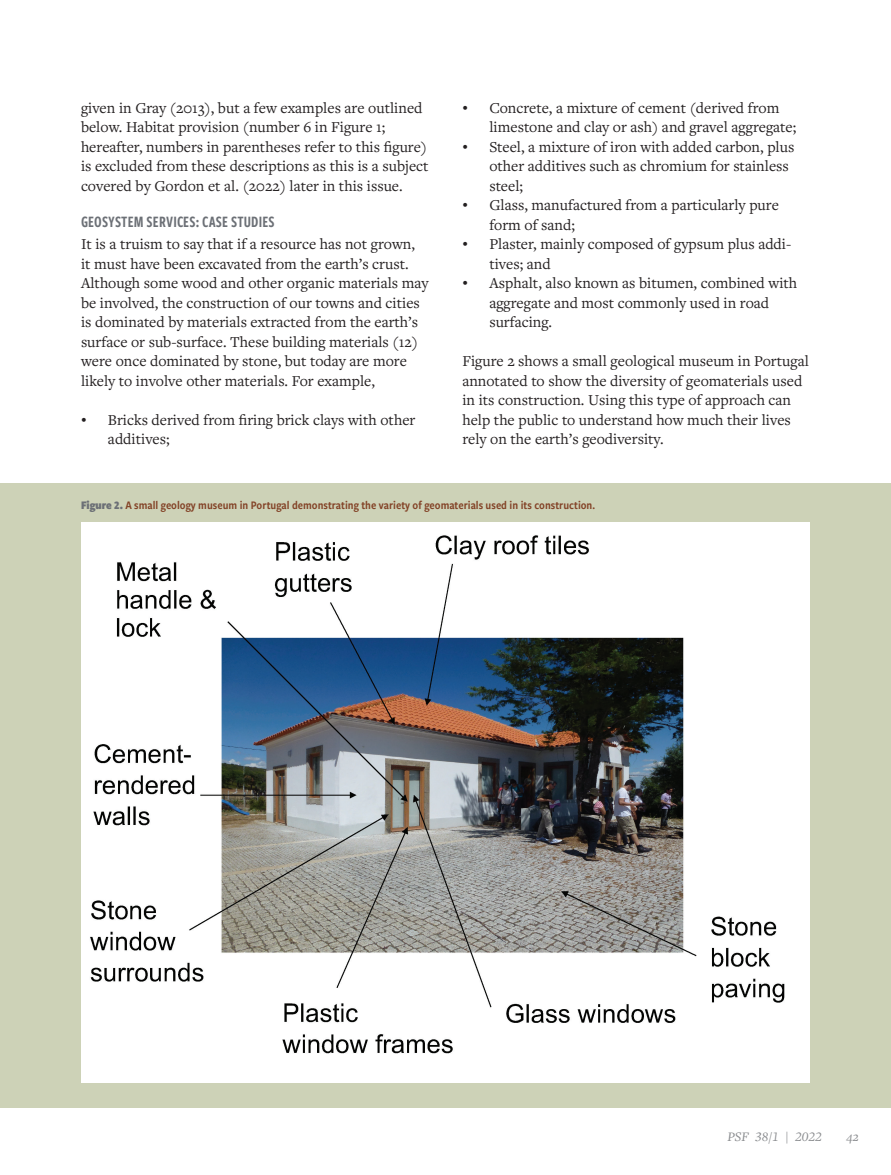
<style>
.page{position:relative;width:891px;height:1175px;background:#fff}
.page>*{position:absolute;margin:0;border:0;box-sizing:border-box;transform-origin:0 0}
.t1{font:16.5px "Freight Sans Cmp Pro Semi";letter-spacing:.01em;color:#6c7076}
.t2{font:15.75px/19.5px "Freight Text Pro";color:#231f20}
.t3{font:italic 13.5px "Freight Text Pro";color:#898b8e}
.t4{font:12px "Freight Sans Cnd Pro Semi";color:#834327}
.s1{font-family:"Times New Roman"}
.s2{font-family:"Freight Sans Cnd Pro";font-weight:900;color:#6c7076}
</style>
<div class="page">
<div style="left:0;top:483px;width:891px;height:624px;background:#cdd2b7"></div>
<img style="left:81px;top:522px;width:729px;height:560px">
<p class="t2" style="left:81px;top:97px;width:349px">given in Gray (2013), but a few examples are outlined below. Habitat provision (number 6 in Figure 1; hereafter, numbers in parentheses refer to this figure) is excluded from these descriptions as this is a subject covered by Gordon et al. (2022) later in this issue.</p>
<p class="t1" style="left:81px;top:211px;width:195px">GEOSYSTEM SERVICES: CASE STUDIES</p>
<p class="t2" style="left:81px;top:234px;width:349px">It is a truism to say that if a resource has not grown,<br>it must have been excavated from the earth’s crust.<br>Although some wood and other organic materials may be involved, the construction of our towns and cities is dominated by materials extracted from the earth’s surface or sub-surface. These building materials (12) were once dominated by stone, but today are more likely to involve other materials. For example,</p>
<p class="t2" style="left:108px;top:409px;width:309px;text-indent:-27px"><span class="s1">•</span> Bricks derived from firing brick clays with other additives;</p>
<p class="t2" style="left:489px;top:97px;width:308px;text-indent:-27px"><span class="s1">•</span> Concrete, a mixture of cement (derived from limestone and clay or ash) and gravel aggregate;</p>
<p class="t2" style="left:489px;top:136px;width:307px;text-indent:-27px"><span class="s1">•</span> Steel, a mixture of iron with added carbon, plus other additives such as chromium for stainless steel;</p>
<p class="t2" style="left:489px;top:195px;width:291px;text-indent:-27px"><span class="s1">•</span> Glass, manufactured from a particularly pure form of sand;</p>
<p class="t2" style="left:489px;top:234px;width:302px;text-indent:-27px"><span class="s1">•</span> Plaster, mainly composed of gypsum plus addi&shy;tives; and</p>
<p class="t2" style="left:489px;top:273px;width:309px;text-indent:-27px"><span class="s1">•</span> Asphalt, also known as bitumen, combined with aggregate and most commonly used in road surfacing.</p>
<p class="t2" style="left:462px;top:351px;width:348px">Figure 2 shows a small geological museum in Portugal annotated to show the diversity of geomaterials used in its construction. Using this type of approach can help the public to understand how much their lives rely on the earth’s geodiversity.</p>
<p class="t4" style="left:81px;top:496px;width:516px"><span class="s2">Figure 2.</span> A small geology museum in Portugal demonstrating the variety of geomaterials used in its construction.</p>
<p class="t3" style="left:727px;top:1128px;width:96px">PSF 38/1 | 2022</p>
<p class="t3" style="left:846px;top:1128px;width:14px">42</p>
</div>
